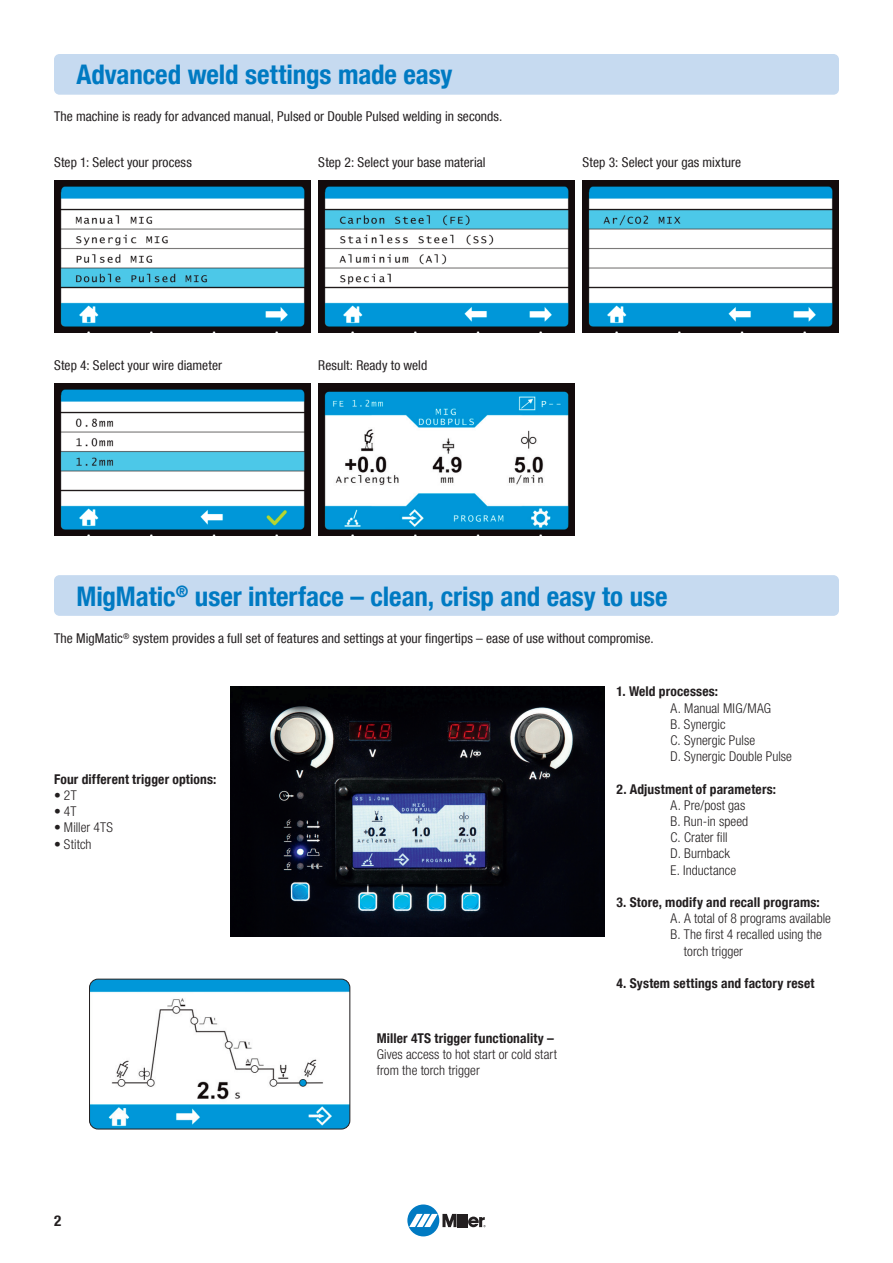
<style>
.page{position:relative;width:893px;height:1263px;background:#fff}
.page>*{position:absolute;margin:0;border:0;box-sizing:border-box;transform-origin:0 0}
.t1{font:700 condensed 27px "Helvetica Neue LT Com";letter-spacing:-.005em;color:#007ac2}
.t2{font:700 condensed 15px "Helvetica Neue LT Com";color:#231f20}
.t3{font:condensed 13.5px "Helvetica Neue LT Com";letter-spacing:.005em;color:#231f20}
.t4{font:300 condensed 13.5px/16.2px "Helvetica Neue LT Com";letter-spacing:.005em;color:#231f20}
.t5{font:700 condensed 13.5px "Helvetica Neue LT Com";letter-spacing:.01em;color:#231f20}
</style>
<div class="page">
<div style="left:54px;top:54px;width:785px;height:41px;background:#c6daf0;border-radius:5px"></div>
<div style="left:54px;top:575px;width:785px;height:41px;background:#c6daf0;border-radius:5px"></div>
<img style="left:90px;top:979px;width:260px;height:150px">
<div style="left:89px;top:979px;width:261px;height:150px;border:1px solid #231f20;border-radius:9px"></div>
<img style="left:231px;top:687px;width:374px;height:249px">
<div style="left:407px;top:1204px;width:32px;height:32px;background:#007ac2;border-radius:50%"></div>
<svg style="left:409px;top:1214px;width:77px;height:13px"></svg>
<img style="left:54px;top:181px;width:256px;height:151px">
<img style="left:54px;top:384px;width:256px;height:151px">
<img style="left:318px;top:181px;width:257px;height:151px">
<img style="left:318px;top:384px;width:257px;height:151px">
<img style="left:583px;top:181px;width:256px;height:151px">
<h1 class="t1" style="left:77px;top:59px;width:378px">Advanced weld settings made easy</h1>
<p class="t3" style="left:54px;top:108px;width:450px">The machine is ready for advanced manual, Pulsed or Double Pulsed welding in seconds.</p>
<p class="t3" style="left:54px;top:154px;width:139px">Step 1: Select your process</p>
<p class="t3" style="left:54px;top:357px;width:170px">Step 4: Select your wire diameter</p>
<p class="t3" style="left:318px;top:154px;width:169px">Step 2: Select your base material</p>
<p class="t3" style="left:318px;top:357px;width:111px">Result: Ready to weld</p>
<p class="t3" style="left:583px;top:154px;width:160px">Step 3: Select your gas mixture</p>
<h1 class="t1" style="left:77px;top:580px;width:593px">MigMatic<sup>®</sup> user interface – clean, crisp and easy to use</h1>
<p class="t3" style="left:54px;top:630px;width:601px">The MigMatic<sup>®</sup> system provides a full set of features and settings at your fingertips – ease of use without compromise.</p>
<p class="t5" style="left:54px;top:771px;width:164px">Four different trigger options:</p>
<p class="t4" style="left:54px;top:787px;width:24px">• 2T</p>
<p class="t4" style="left:54px;top:803px;width:24px">• 4T</p>
<p class="t4" style="left:54px;top:819px;width:60px">• Miller 4TS</p>
<p class="t4" style="left:54px;top:836px;width:39px">• Stitch</p>
<p class="t2" style="left:54px;top:1211px;width:9px">2</p>
<p class="t5" style="left:377px;top:1030px;width:179px">Miller 4TS trigger functionality –</p>
<p class="t4" style="left:377px;top:1046px;width:182px">Gives access to hot start or cold start from the torch trigger</p>
<p class="t5" style="left:617px;top:683px;width:103px">1. Weld processes:</p>
<p class="t4" style="left:671px;top:700px;width:123px">A. Manual MIG/MAG<br>B. Synergic<br>C. Synergic Pulse<br>D. Synergic Double Pulse</p>
<p class="t5" style="left:617px;top:781px;width:161px">2. Adjustment of parameters:</p>
<p class="t4" style="left:671px;top:797px;width:79px">A. Pre/post gas<br>B. Run-in speed<br>C. Crater fill<br>D. Burnback<br>E. Inductance</p>
<p class="t5" style="left:617px;top:894px;width:205px">3. Store, modify and recall programs:</p>
<p class="t4" style="left:671px;top:910px;width:162px">A. A total of 8 programs available</p>
<p class="t4" style="left:671px;top:926px;width:153px">B. The first 4 recalled using the</p>
<p class="t4" style="left:684px;top:943px;width:61px">torch trigger</p>
<p class="t5" style="left:617px;top:975px;width:199px">4. System settings and factory reset</p>
</div>
